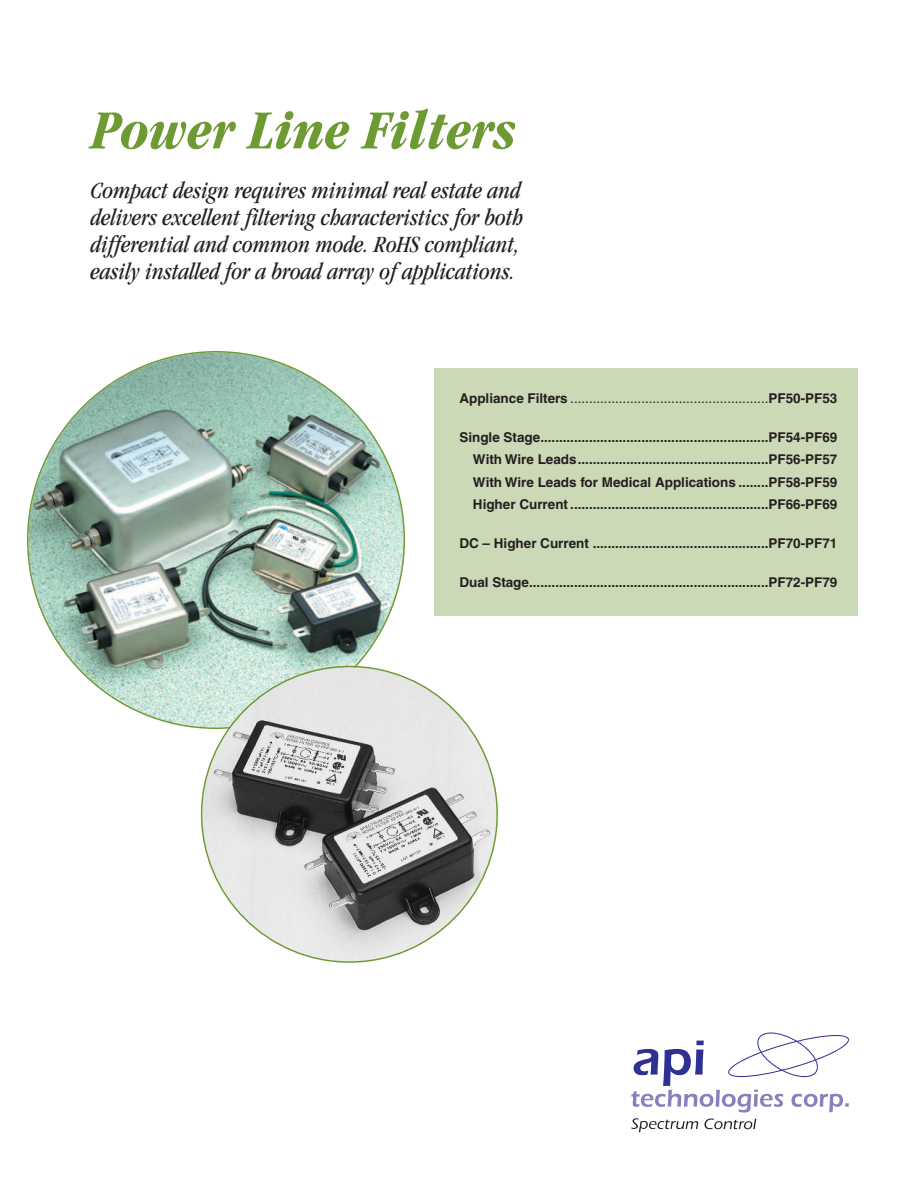
<style>
.page{position:relative;width:918px;height:1188px;background:#fff}
.page>*{position:absolute;margin:0;border:0;box-sizing:border-box;transform-origin:0 0}
.t1{font:italic 700 condensed 57px "Garamond";color:#6e9a34}
.t2{font:italic condensed 24px/27px "Garamond";color:#231f20}
.t3{font:700 13.5px/22.5px "Helvetica";color:#231f20;text-align:justify}
.t4{font:13.5px "Helvetica";color:#231f20}
.s1{font-weight:700}
</style>
<div class="page">
<div style="left:435px;top:369px;width:423px;height:247px;background:#cbd9b6"></div>
<img style="left:27px;top:351px;width:378px;height:378px">
<svg style="left:201px;top:666px;width:297px;height:297px"></svg>
<svg style="left:631px;top:1033px;width:218px;height:99px"></svg>
<h1 class="t1" style="left:92px;top:109px;width:425px">Power Line Filters</h1>
<h2 class="t2" style="left:90px;top:178px;width:434px">Compact design requires minimal real estate and delivers excellent filtering characteristics for both differential and common mode. RoHS compliant, easily installed for a broad array of applications.</h2>
<p class="t4" style="left:459px;top:393px;width:380px"><span class="s1">Appliance Filters</span> .....................................................<span class="s1">PF50-PF53</span></p>
<p class="t3" style="left:473px;top:427px;width:366px;text-indent:-14px">Single Stage.............................................................PF54-PF69<br>With Wire Leads...................................................PF56-PF57<br>With Wire Leads for Medical Applications ........PF58-PF59<br>Higher Current .....................................................PF66-PF69</p>
<p class="t3" style="left:459px;top:533px;width:380px">DC – Higher Current ...............................................PF70-PF71</p>
<p class="t3" style="left:459px;top:572px;width:380px">Dual Stage................................................................PF72-PF79</p>
</div>
